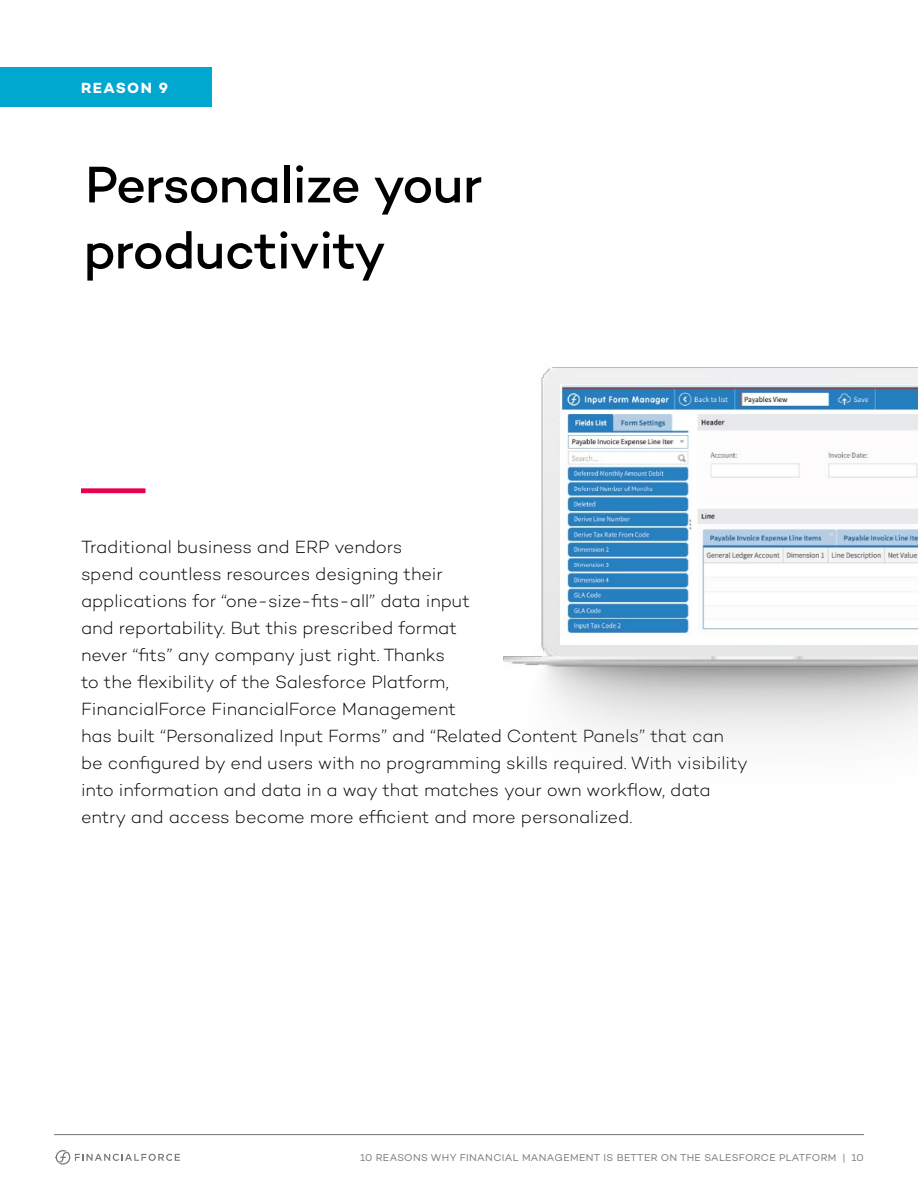
<style>
.page{position:relative;width:918px;height:1188px;background:#fff}
.page>*{position:absolute;margin:0;border:0;box-sizing:border-box;transform-origin:0 0}
.t1{font:500 52.5px/66px "Campton";letter-spacing:-.015em;color:#000}
.t2{font:300 18px/27px "Campton";color:#000}
.t3{font:700 15px "Campton";letter-spacing:.085em;color:#fff}
.t4{font:10.2px "Campton";letter-spacing:.035em;color:#77777a}
</style>
<div class="page">
<hr style="left:54px;top:1134px;width:810px;height:1px;background:#77777a">
<svg style="left:56px;top:1150px;width:124px;height:15px"></svg>
<div style="left:1px;top:67px;width:211px;height:40px;background:#00a7cf"></div>
<hr style="left:81px;top:489px;width:64px;height:4px;background:#e9004c">
<img style="left:503px;top:367px;width:415px;height:372px">
<img style="left:560px;top:384px;width:358px;height:260px">
<p class="t3" style="left:81px;top:78px;width:89px">REASON 9</p>
<h1 class="t1" style="left:84px;top:150px;width:401px">Personalize your productivity</h1>
<p class="t2" style="left:81px;top:533px;width:668px">Traditional business and ERP vendors<br>spend countless resources designing their<br>applications for “one-size-fits-all” data input<br>and reportability. But this prescribed format<br>never “fits” any company just right. Thanks<br>to the flexibility of the Salesforce Platform,<br>FinancialForce FinancialForce Management<br>has built “Personalized Input Forms” and “Related Content Panels” that can be configured by end users with no programming skills required. With visibility into information and data in a way that matches your own workflow, data entry and access become more efficient and more personalized.</p>
<p class="t4" style="left:360px;top:1151px;width:505px">10 REASONS WHY FINANCIAL MANAGEMENT IS BETTER ON THE SALESFORCE PLATFORM | 10</p>
</div>
